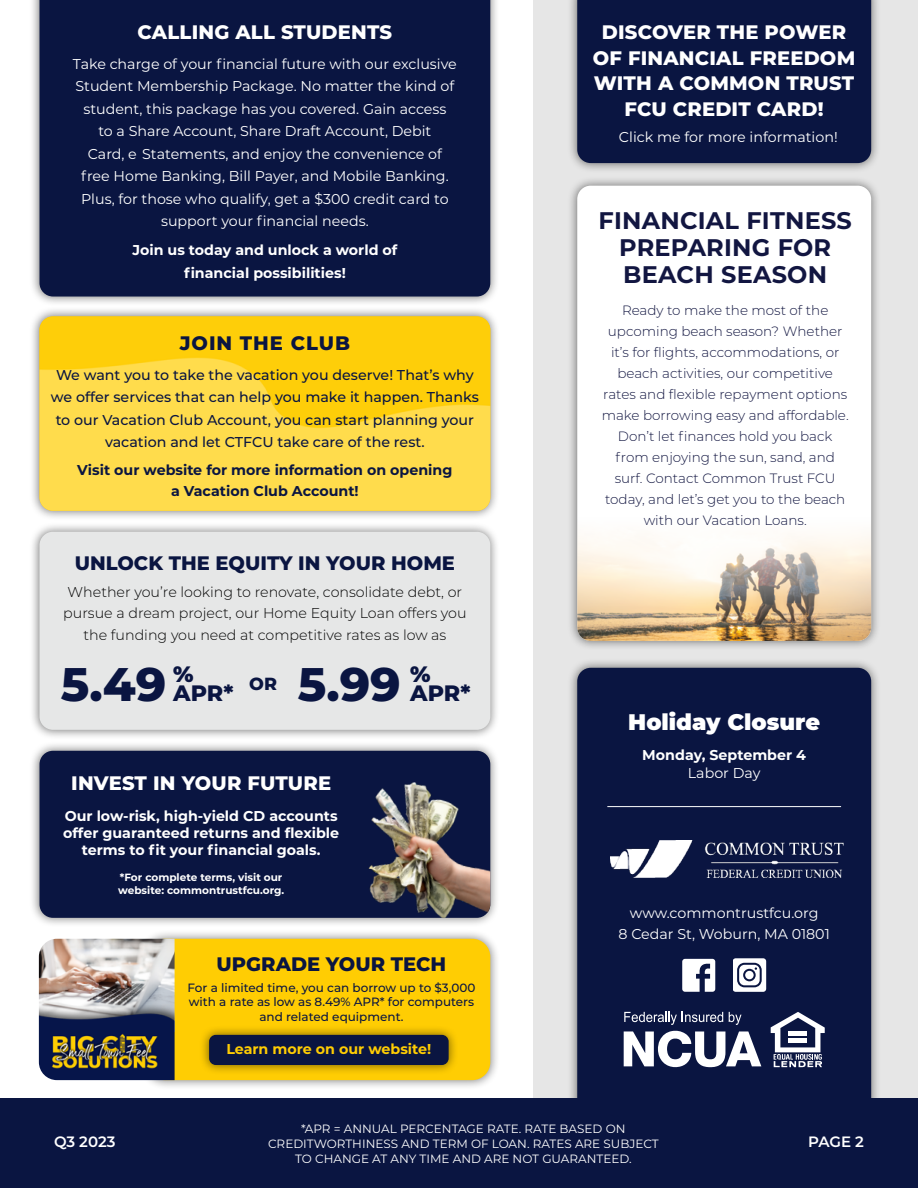
<style>
.page{position:relative;width:918px;height:1188px;background:#fff}
.page>*{position:absolute;margin:0;border:0;box-sizing:border-box;transform-origin:0 0}
.t1{font:800 47.1px "Montserrat";color:#0a1541}
.t2{font:700 24px/27px "Montserrat";letter-spacing:.01em;color:#121641;text-align:center}
.t3{font:900 22.5px "Montserrat";color:#fff}
.t4{font:800 22.2px "Montserrat";letter-spacing:-.005em;color:#0a1541}
.t5{font:800 19.5px/25.5px "Montserrat";letter-spacing:.01em;color:#fff;text-align:center}
.t6{font:800 19.5px "Montserrat";color:#0a1541}
.t7{font:800 19.5px "Montserrat";letter-spacing:.05em;color:#0a1541}
.t8{font:800 17.55px "Montserrat";color:#0a1541}
.t9{font:600 15px "Montserrat";letter-spacing:-.005em;color:#fff}
.t10{font:14.25px/22.5px "Montserrat";color:#fff;text-align:center}
.t11{font:500 14.25px/22.5px "Montserrat";color:#0a1541;text-align:center}
.t12{font:700 14.25px/17.1px "Montserrat";color:#fff;text-align:center}
.t13{font:300 14.25px/21px "Montserrat";color:#000;text-align:center}
.t14{font:700 14.25px/21px "Montserrat";color:#0a1541;text-align:center}
.t15{font:700 14.25px "Montserrat";color:#ffcd03}
.t16{font:300 13.5px/21px "Montserrat";color:#121641;text-align:center}
.t17{font:12px "Montserrat";color:#fff}
.t18{font:500 12px/14.4px "Montserrat";color:#0a1541;text-align:center}
.t19{font:700 10.5px/12.6px "Montserrat";color:#fff}
.s1{font-weight:400}
</style>
<div class="page">
<div style="left:137px;top:928px;width:363px;height:162px;background:#000;opacity:.5"></div>
<div style="left:533px;top:0;width:385px;height:1134px;background:#e6e6e6"></div>
<div style="left:29px;top:740px;width:471px;height:188px;background:#000;opacity:.54"></div>
<div style="left:29px;top:306px;width:471px;height:215px;background:#000;opacity:.54"></div>
<img style="left:40px;top:316px;width:450px;height:195px">
<div style="left:567px;top:658px;width:314px;height:480px;background:#000;opacity:.54"></div>
<div style="left:0;top:1098px;width:918px;height:90px;background:#0a1541"></div>
<div style="left:567px;top:175px;width:314px;height:476px;background:#000;opacity:.54"></div>
<div style="left:29px;top:0;width:471px;height:307px;background:#000;opacity:.54"></div>
<div style="left:29px;top:521px;width:471px;height:219px;background:#000;opacity:.54"></div>
<div style="left:577px;top:668px;width:294px;height:461px;background:#0a1541;border-radius:14px"></div>
<img style="left:610px;top:840px;width:234px;height:37px">
<div style="left:40px;top:532px;width:450px;height:198px;background:#e6e7e7;border-radius:14px"></div>
<hr style="left:607px;top:806px;width:234px;height:1px;background:#fff">
<div style="left:577px;top:186px;width:294px;height:455px;background:#fff;border-radius:14px"></div>
<img style="left:577px;top:517px;width:294px;height:124px">
<div style="left:567px;top:0;width:314px;height:173px;background:#000;opacity:.54"></div>
<div style="left:577px;top:0;width:294px;height:163px;background:#0a1541"></div>
<div style="left:809px;top:54px;width:62px;height:109px;background:#0a1541"></div>
<div style="left:147px;top:939px;width:343px;height:141px;background:#ffcd03;border-radius:18px"></div>
<img style="left:39px;top:939px;width:136px;height:44px">
<img style="left:39px;top:983px;width:136px;height:97px">
<div style="left:199px;top:1025px;width:259px;height:50px;background:#000;opacity:.54"></div>
<div style="left:209px;top:1035px;width:240px;height:30px;background:#0a1541;border-radius:7px"></div>
<div style="left:40px;top:0;width:450px;height:297px;background:#0a1541"></div>
<div style="left:40px;top:751px;width:450px;height:167px;background:#0a1541;border-radius:14px"></div>
<img style="left:265px;top:751px;width:225px;height:167px">
<svg style="left:682px;top:959px;width:33px;height:33px"></svg>
<svg style="left:733px;top:959px;width:33px;height:33px"></svg>
<svg style="left:624px;top:1012px;width:137px;height:55px"></svg>
<svg style="left:771px;top:1012px;width:54px;height:55px"></svg>
<h2 class="t5" style="left:138px;top:19px;width:256px">CALLING ALL STUDENTS</h2>
<p class="t10" style="left:73px;top:52px;width:385px">Take charge of your fnancial future with our exclusive Student Membership Package. No matter the kind of student, this package has you covered. Gain access<br>to a Share Account, Share Draft Account, Debit<br>Card, e Statements, and enjoy the convenience of free Home Banking, Bill Payer, and Mobile Banking.<br>Plus, for those who qualify, get a $300 credit card to support your fnancial needs.</p>
<p class="t12" style="left:132px;top:238px;width:267px;line-height:22.5px">Join us today and unlock a world of fnancial possibilities!</p>
<h2 class="t7" style="left:180px;top:329px;width:172px">JOIN THE CLUB</h2>
<p class="t11" style="left:51px;top:363px;width:429px">We want you to take the vacation you deserve! That’s why we offer services that can help you make it happen. Thanks to our Vacation Club Account, you can start planning your vacation and let CTFCU take care of the rest.</p>
<p class="t14" style="left:77px;top:459px;width:377px">Visit our website for more information on opening a Vacation Club Account!</p>
<h2 class="t6" style="left:75px;top:549px;width:382px">UNLOCK THE EQUITY IN YOUR HOME</h2>
<p class="t13" style="left:63px;top:581px;width:405px">Whether you’re looking to renovate, consolidate debt, or pursue a dream project, our Home Equity Loan offers you the funding you need at competitive rates as low as</p>
<p class="t1" style="left:61px;top:650px;width:134px">5.49 <sup>%</sup></p>
<p class="t8" style="left:249px;top:671px;width:29px">OR</p>
<p class="t1" style="left:298px;top:650px;width:134px">5.99 <sup>%</sup></p>
<p class="t4" style="left:173px;top:677px;width:62px">APR*</p>
<p class="t4" style="left:410px;top:677px;width:62px">APR*</p>
<h2 class="t5" style="left:71px;top:769px;width:261px">INVEST IN YOUR FUTURE</h2>
<p class="t12" style="left:63px;top:806px;width:278px">Our low-risk, high-yield CD accounts offer guaranteed returns and fexible terms to ft your fnancial goals.</p>
<p class="t19" style="left:118px;top:871px;width:168px">*For complete terms, visit our website: commontrustfcu.org.</p>
<h2 class="t6" style="left:217px;top:949px;width:231px">UPGRADE YOUR TECH</h2>
<p class="t18" style="left:188px;top:980px;width:289px">For a limited time, you can borrow up to $3,000 with a rate as low as 8.49% APR* for computers and related equipment.</p>
<p class="t15" style="left:226px;top:1039px;width:206px">Learn more on our website!</p>
<h2 class="t5" style="left:593px;top:19px;width:264px">DISCOVER THE POWER<br>OF FINANCIAL FREEDOM<br>WITH A COMMON TRUST<br>FCU CREDIT CARD!</h2>
<p class="t10" style="left:619px;top:125px;width:220px">Click me for more information!</p>
<h2 class="t2" style="left:598px;top:206px;width:255px">FINANCIAL FITNESS<br>PREPARING FOR<br>BEACH SEASON</h2>
<p class="t16" style="left:602px;top:299px;width:249px">Ready to make the most of the upcoming beach season? Whether it’s for fights, accommodations, or beach activities, our competitive rates and fexible repayment options make borrowing easy and affordable.<br>Don’t let fnances hold you back from enjoying the sun, sand, and surf. Contact Common Trust FCU today, and let’s get you to the beach with our Vacation Loans.</p>
<p class="t3" style="left:628px;top:705px;width:193px">Holiday Closure</p>
<p class="t12" style="left:642px;top:746px;width:165px;line-height:18px">Monday, September 4<br><span class="s1">Labor Day</span></p>
<p class="t10" style="left:630px;top:901px;width:190px">www.commontrustfcu.org</p>
<p class="t10" style="left:619px;top:922px;width:213px">8 Cedar St, Woburn, MA 01801</p>
<p class="t17" style="left:301px;top:1120px;width:326px">*APR = ANNUAL PERCENTAGE RATE. RATE BASED ON</p>
<p class="t17" style="left:268px;top:1135px;width:392px">CREDITWORTHINESS AND TERM OF LOAN. RATES ARE SUBJECT</p>
<p class="t17" style="left:295px;top:1150px;width:338px">TO CHANGE AT ANY TIME AND ARE NOT GUARANTEED.</p>
<p class="t9" style="left:54px;top:1131px;width:63px">Q3 2023</p>
<p class="t9" style="left:808px;top:1131px;width:57px">PAGE 2</p>
</div>
